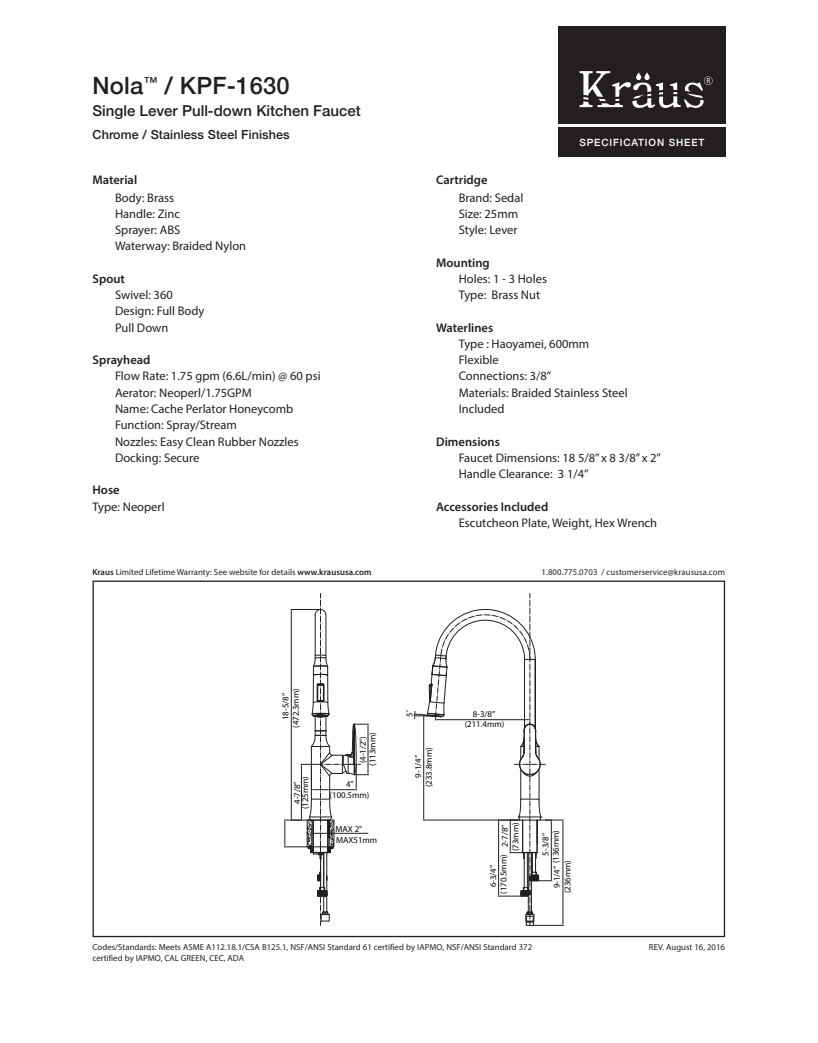
<style>
.page{position:relative;width:818px;height:1043px;background:#fff}
.page>*{position:absolute;margin:0;border:0;box-sizing:border-box;transform-origin:0 0}
.t1{font:500 23.75px "Helvetica Neue";letter-spacing:.01em;color:#231f20}
.t2{font:500 15px "Helvetica Neue";color:#231f20}
.t3{font:12.5px "Myriad Pro";color:#231f20}
.t4{font:600 12.5px "Myriad Pro";color:#231f20}
.t5{font:500 12.5px "Helvetica Neue";letter-spacing:.01em;color:#231f20}
.t6{font:500 10px "Helvetica Neue";letter-spacing:.085em;color:#fff}
.t7{font:8.75px/10.5px "Myriad Pro";color:#231f20}
.t8{font:8.75px/10.5px "Myriad Pro";color:#050504;text-align:center}
.s1{font-weight:600}
</style>
<div class="page">
<div style="left:558px;top:127px;width:167px;height:29px;background:#231f20"></div>
<div style="left:558px;top:26px;width:167px;height:97px;background:#231f20"></div>
<svg style="left:579px;top:71px;width:133px;height:37px"></svg>
<svg style="left:284px;top:593px;width:85px;height:332px"></svg>
<svg style="left:413px;top:593px;width:151px;height:333px"></svg>
<div style="left:402px;top:2px;width:14px;height:14px;border:2px solid #fff;border-radius:50%"></div>
<svg style="left:408px;top:2px;width:2px;height:14px"></svg>
<div style="left:402px;top:1026px;width:14px;height:14px;border:2px solid #fff;border-radius:50%"></div>
<svg style="left:408px;top:1026px;width:2px;height:14px"></svg>
<h1 class="t1" style="left:92px;top:67px;width:199px">Nola<sup>™</sup> / KPF-1630</h1>
<p class="t2" style="left:92px;top:99px;width:270px">Single Lever Pull-down Kitchen Faucet</p>
<p class="t5" style="left:92px;top:124px;width:199px">Chrome / Stainless Steel Finishes</p>
<p class="t6" style="left:579px;top:134px;width:126px">SPECIFICATION SHEET</p>
<p class="t4" style="left:92px;top:172px;width:46px">Material</p>
<p class="t4" style="left:436px;top:172px;width:53px">Cartridge</p>
<p class="t3" style="left:115px;top:190px;width:60px">Body: Brass</p>
<p class="t3" style="left:458px;top:190px;width:66px">Brand: Sedal</p>
<p class="t3" style="left:115px;top:206px;width:66px">Handle: Zinc</p>
<p class="t3" style="left:458px;top:206px;width:61px">Size: 25mm</p>
<p class="t3" style="left:115px;top:222px;width:67px">Sprayer: ABS</p>
<p class="t3" style="left:458px;top:222px;width:60px">Style: Lever</p>
<p class="t3" style="left:115px;top:238px;width:133px">Waterway: Braided Nylon</p>
<p class="t4" style="left:436px;top:254px;width:55px">Mounting</p>
<p class="t4" style="left:92px;top:271px;width:34px">Spout</p>
<p class="t3" style="left:458px;top:271px;width:90px">Holes: 1 - 3 Holes</p>
<p class="t3" style="left:115px;top:287px;width:59px">Swivel: 360</p>
<p class="t3" style="left:458px;top:287px;width:83px">Type: Brass Nut</p>
<p class="t3" style="left:115px;top:303px;width:91px">Design: Full Body</p>
<p class="t3" style="left:115px;top:320px;width:55px">Pull Down</p>
<p class="t4" style="left:436px;top:319px;width:59px">Waterlines</p>
<p class="t3" style="left:458px;top:336px;width:132px">Type : Haoyamei, 600mm</p>
<p class="t4" style="left:92px;top:352px;width:59px">Sprayhead</p>
<p class="t3" style="left:458px;top:352px;width:42px">Flexible</p>
<p class="t3" style="left:115px;top:368px;width:207px">Flow Rate: 1.75 gpm (6.6L/min) @ 60 psi</p>
<p class="t3" style="left:458px;top:368px;width:94px">Connections: 3/8”</p>
<p class="t3" style="left:115px;top:385px;width:138px">Aerator: Neoperl/1.75GPM</p>
<p class="t3" style="left:458px;top:385px;width:170px">Materials: Braided Stainless Steel</p>
<p class="t3" style="left:115px;top:401px;width:180px">Name: Cache Perlator Honeycomb</p>
<p class="t3" style="left:458px;top:401px;width:47px">Included</p>
<p class="t3" style="left:115px;top:417px;width:123px">Function: Spray/Stream</p>
<p class="t3" style="left:115px;top:433px;width:185px">Nozzles: Easy Clean Rubber Nozzles</p>
<p class="t4" style="left:436px;top:433px;width:65px">Dimensions</p>
<p class="t3" style="left:115px;top:450px;width:86px">Docking: Secure</p>
<p class="t3" style="left:458px;top:450px;width:204px">Faucet Dimensions: 18 5/8” x 8 3/8” x 2”</p>
<p class="t3" style="left:458px;top:466px;width:131px">Handle Clearance: 3 1/4”</p>
<p class="t4" style="left:92px;top:482px;width:29px">Hose</p>
<p class="t3" style="left:92px;top:498px;width:74px">Type: Neoperl</p>
<p class="t4" style="left:436px;top:498px;width:114px">Accessories Included</p>
<p class="t3" style="left:458px;top:515px;width:200px">Escutcheon Plate, Weight, Hex Wrench</p>
<p class="t7" style="left:92px;top:567px;width:280px"><span class="s1">Kraus</span> Limited Lifetime Warranty: See website for details <span class="s1">www.kraususa.com</span></p>
<p class="t7" style="left:541px;top:567px;width:185px">1.800.775.0703 / customerservice@kraususa.com</p>
<p class="t8" style="left:280px;top:728px;width:41px;rotate:-90deg">18-5/8” (472.3mm)</p>
<p class="t8" style="left:293px;top:809px;width:35px;line-height:8.1px;rotate:-90deg">4-7/8” (125mm)</p>
<p class="t8" style="left:367px;top:765px;width:35px;rotate:-90deg">(113mm)</p>
<p class="t8" style="left:357px;top:763px;width:29px;rotate:-90deg">(4-1/2")</p>
<p class="t8" style="left:329px;top:779px;width:41px">4” (100.5mm)</p>
<p class="t8" style="left:335px;top:823px;width:28px">MAX 2"</p>
<p class="t8" style="left:336px;top:834px;width:43px">MAX51mm</p>
<p class="t8" style="left:404px;top:716px;width:8px;rotate:-90deg">5<sup>º</sup></p>
<p class="t8" style="left:464px;top:708px;width:41px">8-3/8” (211.4mm)</p>
<p class="t8" style="left:413px;top:787px;width:41px;rotate:-90deg">9-1/4” (233.8mm)</p>
<p class="t8" style="left:487px;top:894px;width:71px;text-align:left;text-indent:7px;rotate:-90deg">6-3/4” (170.5mm) 2-7/8”</p>
<p class="t8" style="left:510px;top:851px;width:30px;rotate:-90deg">(73mm)</p>
<p class="t8" style="left:540px;top:863px;width:35px;rotate:-90deg">5-3/8” (136mm)</p>
<p class="t8" style="left:551px;top:893px;width:35px;rotate:-90deg">9-1/4” (236mm)</p>
<p class="t7" style="left:92px;top:941px;width:441px">Codes/Standards: Meets ASME A112.18.1/CSA B125.1, NSF/ANSI Standard 61 certified by IAPMO, NSF/ANSI Standard 372 certified by IAPMO, CAL GREEN, CEC, ADA</p>
<p class="t7" style="left:649px;top:941px;width:78px">REV. August 16, 2016</p>
</div>
